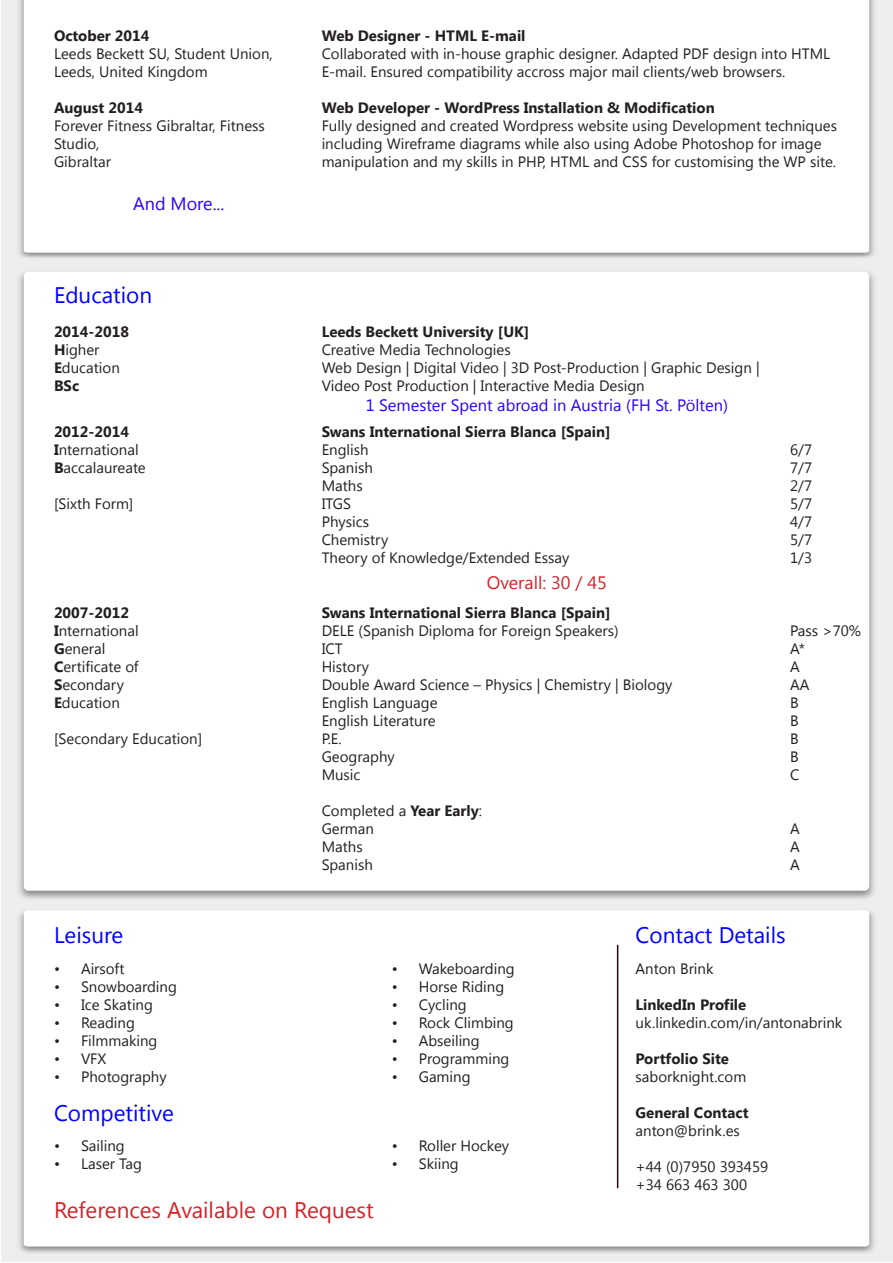
<style>
.page{position:relative;width:893px;height:1263px;background:#fff}
.page>*{position:absolute;margin:0;border:0;box-sizing:border-box;transform-origin:0 0}
.t1{font:22.5px "Khmer UI";color:#00f}
.t2{font:22.5px "Khmer UI";color:#d1232a}
.Header_2{font:18px "Khmer UI";color:#d1232a}
.Header_2-2{font:18px "Khmer UI";color:#2a00ff}
.Header_2-3{font:16.5px "Khmer UI";color:#2a00ff}
.Paragraph{font:15px/18px "Khmer UI";color:#231f20}
.Paragraph-2{font:700 15px "Khmer UI";color:#231f20}
.Bullet_List{font:15px "Khmer UI";color:#231f20}
.Bullet_List-2{font:700 15px "Khmer UI";color:#231f20}
.s1{font-weight:700}
</style>
<div class="page">
<div style="left:1px;top:1px;width:891px;height:1261px;background:#eeeeef"></div>
<img style="left:18px;top:272px;width:857px;height:627px">
<div style="left:24px;top:272px;width:845px;height:619px;background:#fff;border-radius:5px"></div>
<img style="left:18px;top:1px;width:857px;height:257px">
<div style="left:24px;top:1px;width:845px;height:252px;background:#fff"></div>
<img style="left:18px;top:911px;width:857px;height:342px">
<div style="left:24px;top:910px;width:845px;height:336px;background:#fff"></div>
<hr style="left:617px;top:945px;width:1px;height:243px;background:#2a0011">
<p class="Paragraph-2" style="left:54px;top:27px;width:97px">October 2014</p>
<p class="Paragraph" style="left:54px;top:44px;width:220px">Leeds Beckett SU, Student Union,</p>
<p class="Paragraph" style="left:54px;top:62px;width:155px">Leeds, United Kingdom</p>
<p class="Paragraph-2" style="left:54px;top:99px;width:91px">August 2014</p>
<p class="Paragraph" style="left:54px;top:116px;width:212px">Forever Fitness Gibraltar, Fitness<br>Studio,</p>
<p class="Paragraph" style="left:54px;top:152px;width:59px">Gibraltar</p>
<p class="Header_2-2" style="left:133px;top:193px;width:93px">And More...</p>
<p class="t1" style="left:54px;top:283px;width:100px">Education</p>
<p class="Paragraph-2" style="left:54px;top:323px;width:77px">2014-2018</p>
<p class="Paragraph" style="left:54px;top:341px;width:47px"><span class="s1">H</span>igher</p>
<p class="Paragraph" style="left:54px;top:359px;width:67px"><span class="s1">E</span>ducation</p>
<p class="Paragraph-2" style="left:54px;top:377px;width:27px">BSc</p>
<p class="Paragraph-2" style="left:54px;top:424px;width:77px">2012-2014</p>
<p class="Paragraph" style="left:54px;top:441px;width:86px"><span class="s1">I</span>nternational</p>
<p class="Paragraph" style="left:54px;top:459px;width:93px"><span class="s1">B</span>accalaureate</p>
<p class="Paragraph" style="left:54px;top:495px;width:81px">[Sixth Form]</p>
<p class="Paragraph-2" style="left:54px;top:604px;width:77px">2007-2012</p>
<p class="Paragraph" style="left:54px;top:622px;width:86px"><span class="s1">I</span>nternational</p>
<p class="Paragraph" style="left:54px;top:640px;width:53px"><span class="s1">G</span>eneral</p>
<p class="Paragraph" style="left:54px;top:658px;width:86px"><span class="s1">C</span>ertificate of</p>
<p class="Paragraph" style="left:54px;top:676px;width:71px"><span class="s1">S</span>econdary</p>
<p class="Paragraph" style="left:54px;top:694px;width:67px"><span class="s1">E</span>ducation</p>
<p class="Paragraph" style="left:54px;top:730px;width:150px">[Secondary Education]</p>
<p class="t1" style="left:54px;top:922px;width:71px">Leisure</p>
<p class="Paragraph" style="left:54px;top:959px;width:72px">• Airsoft</p>
<p class="Paragraph" style="left:54px;top:977px;width:124px">• Snowboarding</p>
<p class="Paragraph" style="left:54px;top:995px;width:100px">• Ice Skating</p>
<p class="Paragraph" style="left:54px;top:1013px;width:82px">• Reading</p>
<p class="Paragraph" style="left:54px;top:1031px;width:105px">• Filmmaking</p>
<p class="Paragraph" style="left:54px;top:1049px;width:54px">• VFX</p>
<p class="Paragraph" style="left:54px;top:1067px;width:114px">• Photography</p>
<p class="t1" style="left:54px;top:1100px;width:122px">Competitive</p>
<p class="Paragraph" style="left:54px;top:1137px;width:72px">• Sailing</p>
<p class="Paragraph" style="left:54px;top:1155px;width:89px">• Laser Tag</p>
<p class="Paragraph-2" style="left:322px;top:27px;width:205px">Web Designer - HTML E-mail</p>
<p class="Paragraph" style="left:322px;top:44px;width:510px">Collaborated with in-house graphic designer. Adapted PDF design into HTML<br>E-mail. Ensured compatibility accross major mail clients/web browsers.</p>
<p class="Paragraph-2" style="left:322px;top:99px;width:395px">Web Developer - WordPress Installation &amp; Modification</p>
<p class="Paragraph" style="left:322px;top:116px;width:517px">Fully designed and created Wordpress website using Development techniques including Wireframe diagrams while also using Adobe Photoshop for image manipulation and my skills in PHP, HTML and CSS for customising the WP site.</p>
<p class="Paragraph-2" style="left:322px;top:323px;width:209px">Leeds Beckett University [UK]</p>
<p class="Paragraph" style="left:322px;top:341px;width:191px">Creative Media Technologies</p>
<p class="Paragraph" style="left:322px;top:359px;width:439px">Web Design | Digital Video | 3D Post-Production | Graphic Design |<br>Video Post Production | Interactive Media Design</p>
<p class="Header_2-3" style="left:366px;top:396px;width:364px">1 Semester Spent abroad in Austria (FH St. Pölten)</p>
<p class="Paragraph-2" style="left:322px;top:424px;width:290px">Swans International Sierra Blanca [Spain]</p>
<p class="Paragraph" style="left:322px;top:441px;width:49px">English</p>
<p class="Paragraph" style="left:322px;top:459px;width:53px">Spanish</p>
<p class="Paragraph" style="left:322px;top:477px;width:43px">Maths</p>
<p class="Paragraph" style="left:322px;top:495px;width:31px">ITGS</p>
<p class="Paragraph" style="left:322px;top:513px;width:49px">Physics</p>
<p class="Paragraph" style="left:322px;top:531px;width:68px">Chemistry</p>
<p class="Paragraph" style="left:322px;top:549px;width:249px">Theory of Knowledge/Extended Essay</p>
<p class="Header_2" style="left:487px;top:573px;width:122px">Overall: 30 / 45</p>
<p class="Paragraph-2" style="left:322px;top:604px;width:290px">Swans International Sierra Blanca [Spain]</p>
<p class="Paragraph" style="left:322px;top:622px;width:299px">DELE (Spanish Diploma for Foreign Speakers)</p>
<p class="Paragraph" style="left:322px;top:640px;width:23px">ICT</p>
<p class="Paragraph" style="left:322px;top:658px;width:49px">History</p>
<p class="Paragraph" style="left:322px;top:676px;width:352px">Double Award Science – Physics | Chemistry | Biology</p>
<p class="Paragraph" style="left:322px;top:694px;width:117px">English Language</p>
<p class="Paragraph" style="left:322px;top:712px;width:115px">English Literature</p>
<p class="Paragraph" style="left:322px;top:730px;width:22px">P.E.</p>
<p class="Paragraph" style="left:322px;top:748px;width:75px">Geography</p>
<p class="Paragraph" style="left:322px;top:766px;width:40px">Music</p>
<p class="Paragraph" style="left:322px;top:802px;width:162px">Completed a <span class="s1">Year Early</span>:</p>
<p class="Paragraph" style="left:322px;top:820px;width:54px">German</p>
<p class="Paragraph" style="left:322px;top:838px;width:43px">Maths</p>
<p class="Paragraph" style="left:322px;top:856px;width:53px">Spanish</p>
<p class="Paragraph" style="left:790px;top:441px;width:24px">6/7</p>
<p class="Paragraph" style="left:790px;top:459px;width:24px">7/7</p>
<p class="Paragraph" style="left:790px;top:477px;width:24px">2/7</p>
<p class="Paragraph" style="left:790px;top:495px;width:24px">5/7</p>
<p class="Paragraph" style="left:790px;top:513px;width:24px">4/7</p>
<p class="Paragraph" style="left:790px;top:531px;width:24px">5/7</p>
<p class="Paragraph" style="left:790px;top:549px;width:24px">1/3</p>
<p class="Paragraph" style="left:790px;top:622px;width:73px">Pass &gt;70%</p>
<p class="Paragraph" style="left:790px;top:640px;width:16px">A*</p>
<p class="Paragraph" style="left:790px;top:658px;width:11px">A</p>
<p class="Paragraph" style="left:790px;top:676px;width:21px">AA</p>
<p class="Paragraph" style="left:790px;top:694px;width:10px">B</p>
<p class="Paragraph" style="left:790px;top:712px;width:10px">B</p>
<p class="Paragraph" style="left:790px;top:730px;width:10px">B</p>
<p class="Paragraph" style="left:790px;top:748px;width:10px">B</p>
<p class="Paragraph" style="left:790px;top:766px;width:11px">C</p>
<p class="Paragraph" style="left:790px;top:820px;width:11px">A</p>
<p class="Paragraph" style="left:790px;top:838px;width:11px">A</p>
<p class="Paragraph" style="left:790px;top:856px;width:11px">A</p>
<p class="Paragraph" style="left:392px;top:959px;width:124px">• Wakeboarding</p>
<p class="Paragraph" style="left:392px;top:977px;width:114px">• Horse Riding</p>
<p class="Paragraph" style="left:392px;top:995px;width:76px">• Cycling</p>
<p class="Paragraph" style="left:392px;top:1013px;width:124px">• Rock Climbing</p>
<p class="Paragraph" style="left:392px;top:1031px;width:89px">• Abseiling</p>
<p class="Paragraph" style="left:392px;top:1049px;width:119px">• Programming</p>
<p class="Paragraph" style="left:392px;top:1067px;width:80px">• Gaming</p>
<p class="Paragraph" style="left:392px;top:1137px;width:119px">• Roller Hockey</p>
<p class="Paragraph" style="left:392px;top:1155px;width:69px">• Skiing</p>
<p class="t1" style="left:636px;top:922px;width:152px">Contact Details</p>
<p class="Bullet_List" style="left:636px;top:960px;width:79px">Anton Brink</p>
<p class="Bullet_List-2" style="left:636px;top:996px;width:112px">LinkedIn Profile</p>
<p class="Bullet_List" style="left:636px;top:1014px;width:208px">uk.linkedin.com/in/antonabrink</p>
<p class="Paragraph-2" style="left:636px;top:1050px;width:95px">Portfolio Site</p>
<p class="Bullet_List" style="left:636px;top:1068px;width:112px">saborknight.com</p>
<p class="Bullet_List-2" style="left:636px;top:1104px;width:114px">General Contact</p>
<p class="Bullet_List" style="left:636px;top:1122px;width:106px">anton@brink.es</p>
<p class="Bullet_List" style="left:636px;top:1158px;width:134px">+44 (0)7950 393459</p>
<p class="Bullet_List" style="left:636px;top:1176px;width:113px">+34 663 463 300</p>
<p class="t2" style="left:54px;top:1197px;width:321px">References Available on Request</p>
</div>
